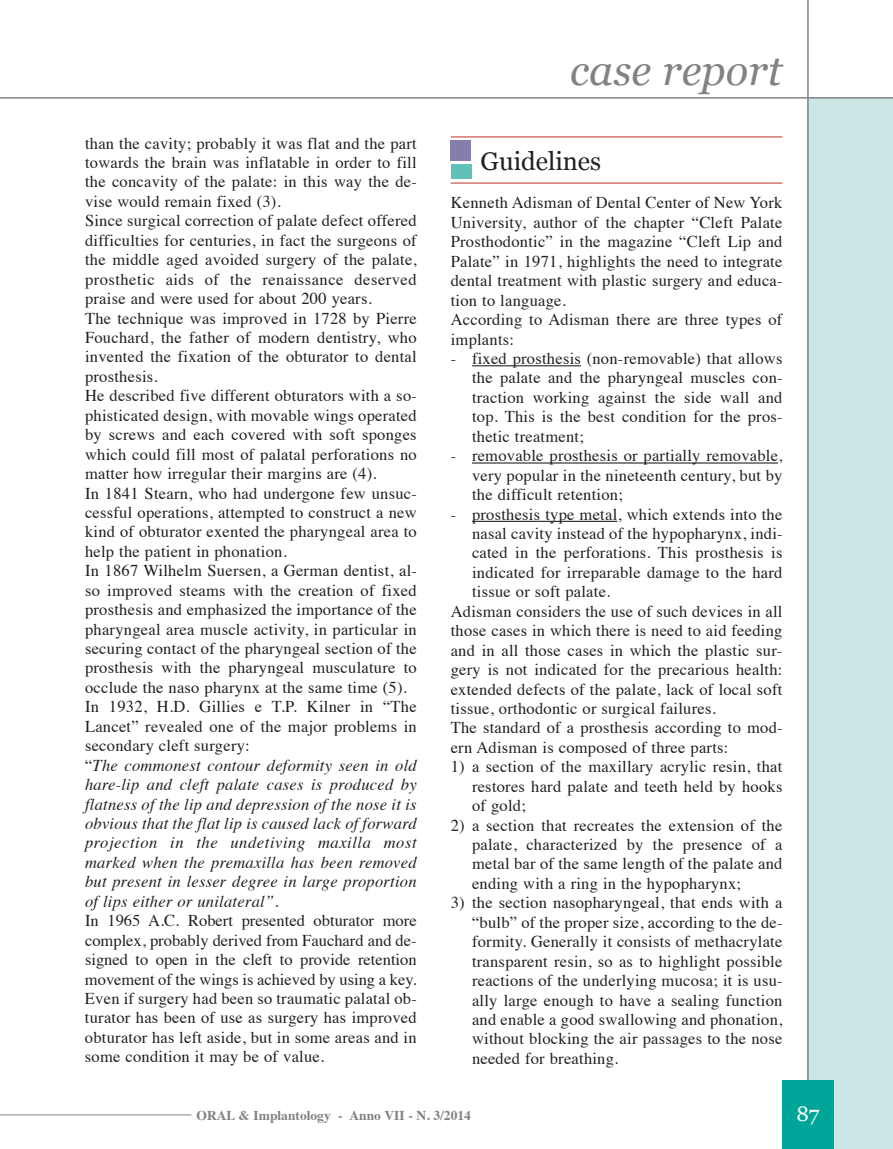
<style>
.page{position:relative;width:893px;height:1149px;background:#fff}
.page>*{position:absolute;margin:0;border:0;box-sizing:border-box;transform-origin:0 0}
.t1{font:italic 42px "Georgia";color:#808285}
.t2{font:25.5px "Georgia";color:#231f20}
.t3{font:21px "Georgia";color:#fff}
.t4{font:16.5px/19.5px "Times";letter-spacing:.015em;color:#231f20;text-align:justify}
.t5{font:700 13.5px "Times";color:#808285}
.s1{font-style:italic}
</style>
<div class="page">
<div style="left:808px;top:98px;width:85px;height:1050px;background:#cae6e5"></div>
<hr style="left:807px;top:0;width:2px;height:1148px;background:#808285">
<hr style="left:0;top:1114px;width:191px;height:1px;background:#808285">
<hr style="left:0;top:97px;width:893px;height:2px;background:#808285">
<div style="left:782px;top:1080px;width:51px;height:68px;background:#00a599"></div>
<hr style="left:451px;top:136px;width:331px;height:2px;background:#d3786d">
<hr style="left:451px;top:182px;width:331px;height:2px;background:#d3786d">
<hr style="left:472px;top:365px;width:109px;height:1px;background:#231f20">
<hr style="left:472px;top:462px;width:306px;height:1px;background:#231f20">
<hr style="left:472px;top:520px;width:145px;height:1px;background:#231f20">
<div style="left:451px;top:140px;width:20px;height:20px;background:#837eaa"></div>
<div style="left:451px;top:164px;width:20px;height:14px;background:#60c1bb"></div>
<p class="t4" style="left:85px;top:135px;width:333px;text-align:left">than the cavity; probably it was flat and the part towards the brain was inflatable in order to fill the concavity of the palate: in this way the de&shy;vise would remain fixed (3).<br>Since surgical correction of palate defect offered difficulties for centuries, in fact the surgeons of the middle aged avoided surgery of the palate, prosthetic aids of the renaissance deserved praise and were used for about 200 years.<br>The technique was improved in 1728 by Pierre Fouchard, the father of modern dentistry, who invented the fixation of the obturator to dental prosthesis.<br>He described five different obturators with a so&shy;phisticated design, with movable wings operated by screws and each covered with soft sponges which could fill most of palatal perforations no matter how irregular their margins are (4).<br>In 1841 Stearn, who had undergone few unsuc&shy;cessful operations, attempted to construct a new kind of obturator exented the pharyngeal area to help the patient in phonation.<br>In 1867 Wilhelm Suersen, a German dentist, al&shy;so improved steams with the creation of fixed prosthesis and emphasized the importance of the pharyngeal area muscle activity, in particular in securing contact of the pharyngeal section of the prosthesis with the pharyngeal musculature to occlude the naso pharynx at the same time (5).<br>In 1932, H.D. Gillies e T.P. Kilner in “The Lancet” revealed one of the major problems in secondary cleft surgery:<br>“<span class="s1">The commonest contour deformity seen in old hare-lip and cleft palate cases is produced by flatness of the lip and depression of the nose it is obvious that the flat lip is caused lack of forward projection in the undetiving maxilla most marked when the premaxilla has been removed but present in lesser degree in large proportion of lips either or unilateral”.</span></p>
<p class="t4" style="left:85px;top:912px;width:333px">In 1965 A.C. Robert presented obturator more complex, probably derived from Fauchard and de&shy;signed to open in the cleft to provide retention movement of the wings is achieved by using a key.<br>Even if surgery had been so traumatic palatal ob&shy;turator has been of use as surgery has improved obturator has left aside, but in some areas and in some condition it may be of value.</p>
<h1 class="t1" style="left:570px;top:47px;width:214px">case report</h1>
<h2 class="t2" style="left:480px;top:146px;width:122px">Guidelines</h2>
<p class="t4" style="left:451px;top:195px;width:333px;text-align:left">Kenneth Adisman of Dental Center of New York University, author of the chapter “Cleft Palate Prosthodontic” in the magazine “Cleft Lip and Palate” in 1971, highlights the need to integrate dental treatment with plastic surgery and educa&shy;tion to language.<br>According to Adisman there are three types of implants:</p>
<p class="t4" style="left:472px;top:350px;width:312px;text-indent:-21px">- fixed prosthesis (non-removable) that allows the palate and the pharyngeal muscles con&shy;traction working against the side wall and top. This is the best condition for the pros&shy;thetic treatment;</p>
<p class="t4" style="left:472px;top:447px;width:312px;text-indent:-21px">- removable prosthesis or partially removable, very popular in the nineteenth century, but by the difficult retention;</p>
<p class="t4" style="left:451px;top:505px;width:333px">- prosthesis type metal, which extends into the</p>
<p class="t4" style="left:472px;top:525px;width:312px">nasal cavity instead of the hypopharynx, indi-</p>
<p class="t4" style="left:472px;top:544px;width:312px">cated in the perforations. This prosthesis is</p>
<p class="t4" style="left:472px;top:564px;width:312px">indicated for irreparable damage to the hard</p>
<p class="t4" style="left:472px;top:583px;width:140px">tissue or soft palate.</p>
<p class="t4" style="left:451px;top:602px;width:333px">Adisman considers the use of such devices in all</p>
<p class="t4" style="left:451px;top:622px;width:333px">those cases in which there is need to aid feeding</p>
<p class="t4" style="left:451px;top:641px;width:333px">and in all those cases in which the plastic sur-</p>
<p class="t4" style="left:451px;top:661px;width:333px">gery is not indicated for the precarious health:</p>
<p class="t4" style="left:451px;top:680px;width:333px">extended defects of the palate, lack of local soft</p>
<p class="t4" style="left:451px;top:699px;width:267px">tissue, orthodontic or surgical failures.</p>
<p class="t4" style="left:451px;top:719px;width:333px">The standard of a prosthesis according to mod-</p>
<p class="t4" style="left:451px;top:738px;width:279px">ern Adisman is composed of three parts:</p>
<p class="t4" style="left:472px;top:758px;width:312px;text-indent:-21px">1) a section of the maxillary acrylic resin, that restores hard palate and teeth held by hooks of gold;</p>
<p class="t4" style="left:472px;top:816px;width:312px;text-indent:-21px">2) a section that recreates the extension of the palate, characterized by the presence of a metal bar of the same length of the palate and ending with a ring in the hypopharynx;</p>
<p class="t4" style="left:472px;top:894px;width:312px;text-indent:-21px">3) the section nasopharyngeal, that ends with a “bulb” of the proper size, according to the de&shy;formity. Generally it consists of methacrylate transparent resin, so as to highlight possible reactions of the underlying mucosa; it is usu&shy;ally large enough to have a sealing function and enable a good swallowing and phonation, without blocking the air passages to the nose needed for breathing.</p>
<p class="t5" style="left:197px;top:1109px;width:276px">Oral &amp; Implantology - anno VII - n. 3/2014</p>
<p class="t3" style="left:796px;top:1100px;width:25px">87</p>
</div>
